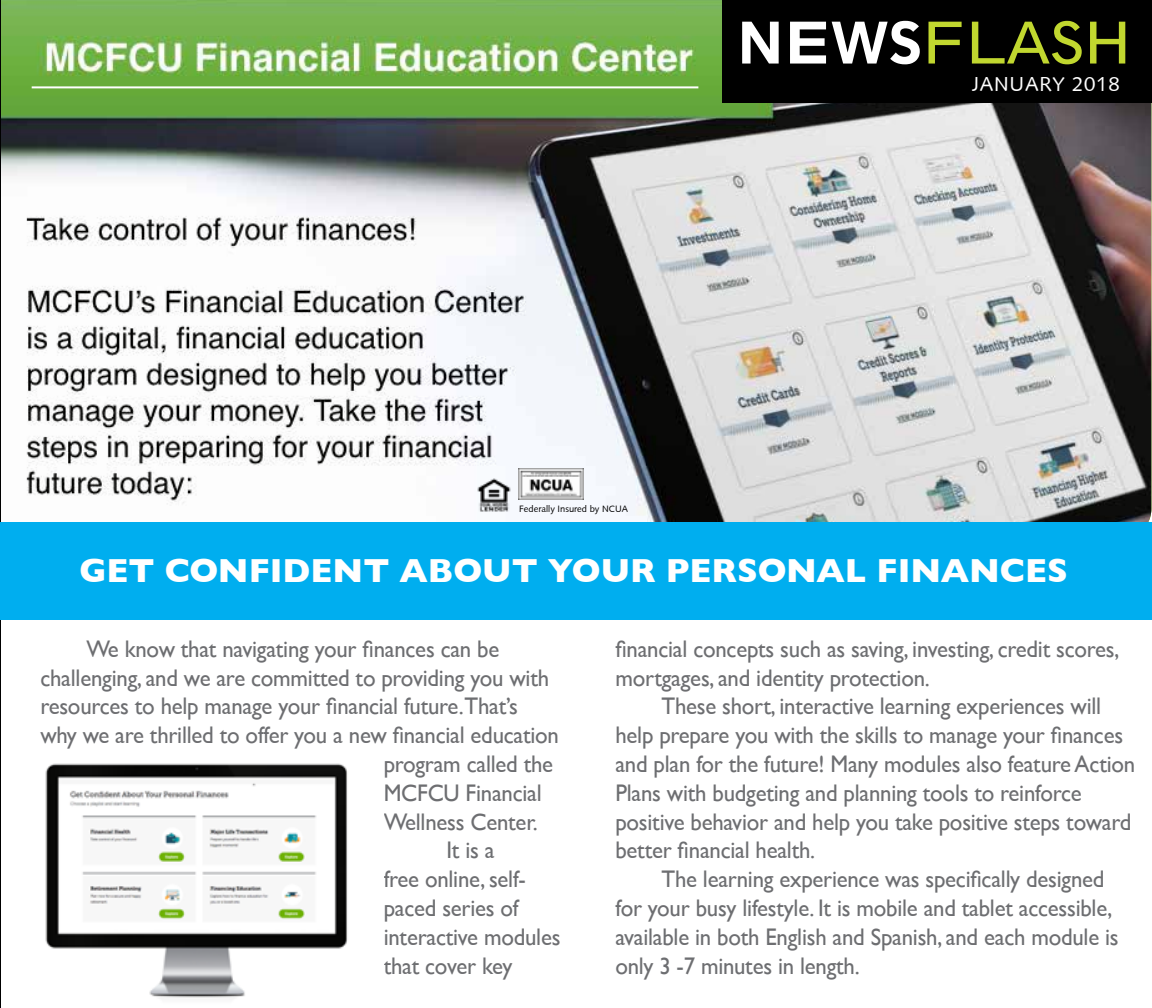
<style>
.page{position:relative;width:1152px;height:1008px;background:#fff}
.page>*{position:absolute;margin:0;border:0;box-sizing:border-box;transform-origin:0 0}
.t1{font:59.8px "Spartan LT Std Book Class";letter-spacing:-.045em;color:#c1d72f}
.t2{font:700 34px "Gill Sans";color:#fff}
.t3{font:24px/28.8px "Gill Sans";letter-spacing:-.01em;color:#6d6e71;scale:.95 1}
.t4{font:20.4px "Syntax";letter-spacing:.04em;color:#fff}
.t5{font:9.4px "Syntax";color:#000}
.s1{font-family:"Spartan Heavy Classified";color:#fff}
</style>
<div class="page">
<img style="left:1px;top:0;width:1150px;height:522px">
<hr style="left:0;top:0;width:1px;height:1008px;background:#000">
<div style="left:0;top:522px;width:1152px;height:98px;background:#00aeef"></div>
<div style="left:723px;top:0;width:429px;height:103px;background:#000"></div>
<img style="left:519px;top:468px;width:65px;height:31px">
<img style="left:477px;top:478px;width:35px;height:34px">
<hr style="left:32px;top:86px;width:666px;height:2px;background:#fff">
<img style="left:45px;top:763px;width:303px;height:235px">
<h1 class="t1" style="left:735px;top:7px;width:399px"><span class="s1">NEWS</span>FLASH</h1>
<p class="t4" style="left:972px;top:72px;width:149px">JANUARY 2018</p>
<p class="t5" style="left:519px;top:503px;width:110px">Federally Insured by NCUA</p>
<h2 class="t2" style="left:79px;top:544px;width:990px">GET CONFIDENT ABOUT YOUR PERSONAL FINANCES</h2>
<p class="t3" style="left:86px;top:634px;width:436px">We know that navigating your finances can be</p>
<p class="t3" style="left:40px;top:663px;width:537px">challenging, and we are committed to providing you with</p>
<p class="t3" style="left:40px;top:692px;width:504px">resources to help manage your financial future.That’s</p>
<p class="t3" style="left:40px;top:720px;width:547px">why we are thrilled to offer you a new financial education</p>
<p class="t3" style="left:384px;top:749px;width:180px">program called the</p>
<p class="t3" style="left:384px;top:778px;width:168px">MCFCU Financial</p>
<p class="t3" style="left:384px;top:807px;width:164px">Wellness Center.</p>
<p class="t3" style="left:446px;top:836px;width:52px">It is a</p>
<p class="t3" style="left:384px;top:864px;width:151px">free online, self-</p>
<p class="t3" style="left:384px;top:893px;width:143px">paced series of</p>
<p class="t3" style="left:384px;top:922px;width:188px">interactive modules</p>
<p class="t3" style="left:384px;top:951px;width:137px">that cover key</p>
<p class="t3" style="left:615px;top:634px;width:532px">financial concepts such as saving, investing, credit scores, mortgages, and identity protection.</p>
<p class="t3" style="left:615px;top:692px;width:549px;text-indent:46px">These short, interactive learning experiences will help prepare you with the skills to manage your finances and plan for the future! Many modules also feature Action Plans with budgeting and planning tools to reinforce positive behavior and help you take positive steps toward better financial health.</p>
<p class="t3" style="left:615px;top:864px;width:531px;text-indent:46px">The learning experience was specifically designed for your busy lifestyle. It is mobile and tablet accessible, available in both English and Spanish, and each module is only 3 -7 minutes in length.</p>
</div>
